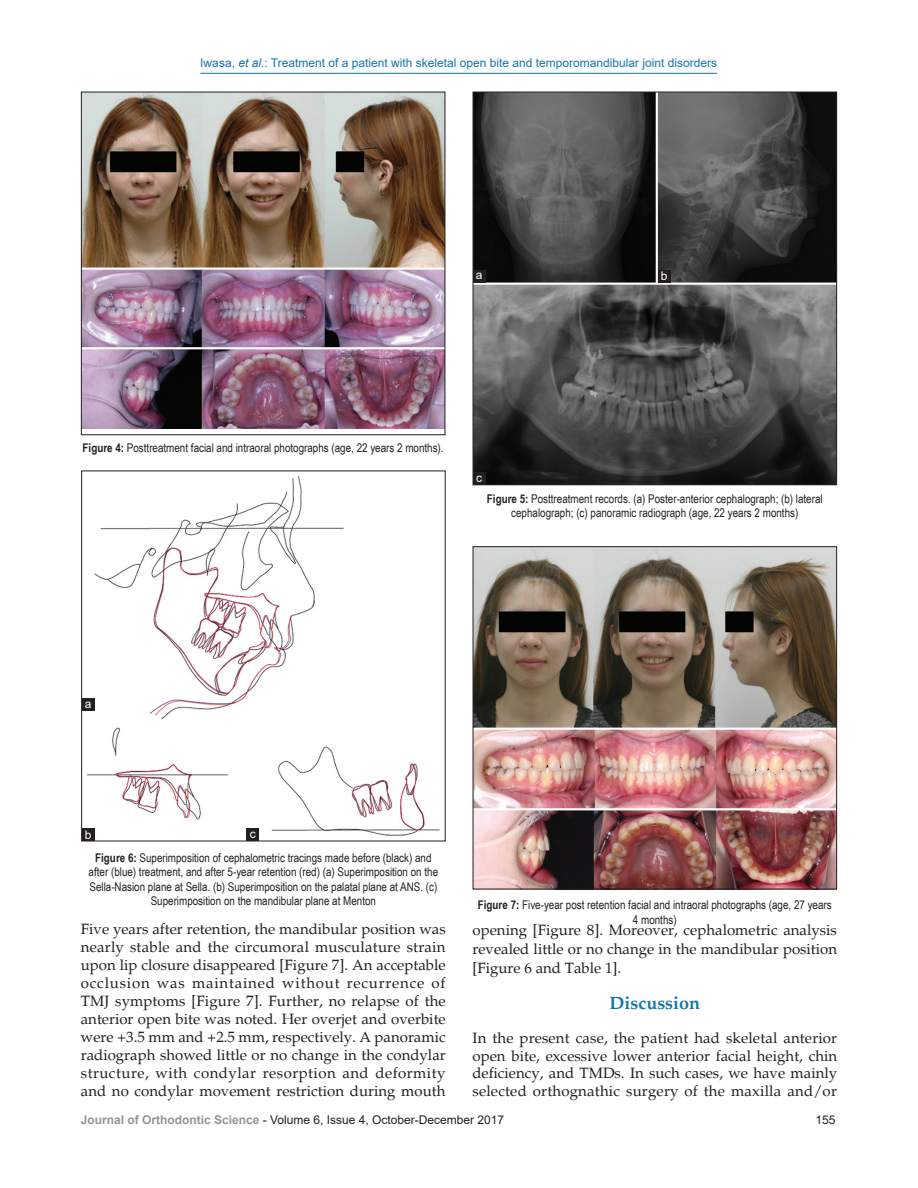
<style>
.page{position:relative;width:918px;height:1188px;background:#fff}
.page>*{position:absolute;margin:0;border:0;box-sizing:border-box;transform-origin:0 0}
.t1{font:700 18px "Palatino";color:#1476ab}
.t2{font:15px/18px "Palatino";color:#231f20;text-align:justify}
.t3{font:12px/14.4px "Arial Narrow";color:#231f20;text-align:center}
.t4{font:12px "Arial";color:#1476ab}
.t5{font:12px "Arial";color:#231f20}
.t6{font:12px "Arial";color:#fff}
.s1{font-style:italic}
.s2{font-weight:700}
.s3{font-weight:700;color:#939598}
</style>
<div class="page">
<hr style="left:200px;top:73px;width:517px;height:1px;background:#1476ab">
<img style="left:83px;top:94px;width:360px;height:335px">
<div style="left:81px;top:92px;width:364px;height:343px;border:1px solid #231f20"></div>
<img style="left:475px;top:94px;width:360px;height:389px">
<div style="left:473px;top:92px;width:364px;height:393px;border:1px solid #231f20"></div>
<div style="left:473px;top:472px;width:13px;height:13px;background:#231f20"></div>
<div style="left:658px;top:270px;width:12px;height:13px;background:#231f20"></div>
<div style="left:473px;top:270px;width:13px;height:13px;background:#231f20"></div>
<img style="left:475px;top:548px;width:360px;height:339px">
<div style="left:473px;top:546px;width:364px;height:343px;border:1px solid #231f20"></div>
<img style="left:86px;top:475px;width:354px;height:361px">
<div style="left:246px;top:828px;width:13px;height:13px;background:#231f20"></div>
<div style="left:82px;top:828px;width:13px;height:13px;background:#231f20"></div>
<div style="left:82px;top:698px;width:13px;height:13px;background:#231f20"></div>
<p class="t4" style="left:200px;top:55px;width:518px">Iwasa, <span class="s1">et al.</span>: Treatment of a patient with skeletal open bite and temporomandibular joint disorders</p>
<p class="t6" style="left:476px;top:267px;width:8px">a</p>
<p class="t6" style="left:661px;top:268px;width:8px">b</p>
<p class="t3" style="left:83px;top:441px;width:362px"><span class="s2">Figure 4:</span> Posttreatment facial and intraoral photographs (age, 22 years 2 months).</p>
<p class="t6" style="left:476px;top:469px;width:7px">c</p>
<p class="t3" style="left:487px;top:491px;width:337px"><span class="s2">Figure 5:</span> Posttreatment records. (a) Poster‑anterior cephalograph; (b) lateral cephalograph; (c) panoramic radiograph (age, 22 years 2 months)</p>
<p class="t6" style="left:85px;top:695px;width:8px">a</p>
<p class="t6" style="left:85px;top:827px;width:8px">b</p>
<p class="t6" style="left:250px;top:826px;width:7px">c</p>
<p class="t3" style="left:89px;top:850px;width:351px"><span class="s2">Figure 6:</span> Superimposition of cephalometric tracings made before (black) and after (blue) treatment, and after 5-year retention (red) (a) Superimposition on the Sella‑Nasion plane at Sella. (b) Superimposition on the palatal plane at ANS. (c)<br>Superimposition on the mandibular plane at Menton</p>
<p class="t3" style="left:478px;top:898px;width:355px"><span class="s2">Figure 7:</span> Five‑year post retention facial and intraoral photographs (age, 27 years<br>4 months)</p>
<p class="t2" style="left:81px;top:920px;width:366px">Five years after retention, the mandibular position was nearly stable and the circumoral musculature strain upon lip closure disappeared [Figure 7]. An acceptable occlusion was maintained without recurrence of TMJ symptoms [Figure 7]. Further, no relapse of the anterior open bite was noted. Her overjet and overbite were +3.5 mm and +2.5 mm, respectively. A panoramic radiograph showed little or no change in the condylar structure, with condylar resorption and deformity and no condylar movement restriction during mouth</p>
<p class="t2" style="left:472px;top:920px;width:366px;line-height:19.4px">opening [Figure 8]. Moreover, cephalometric analysis revealed little or no change in the mandibular position [Figure 6 and Table 1].</p>
<p class="t1" style="left:609px;top:992px;width:92px">Discussion</p>
<p class="t2" style="left:472px;top:1029px;width:366px">In the present case, the patient had skeletal anterior open bite, excessive lower anterior facial height, chin deficiency, and TMDs. In such cases, we have mainly selected orthognathic surgery of the maxilla and/or</p>
<p class="t5" style="left:81px;top:1111px;width:425px"><span class="s3">Journal of Orthodontic Science</span> ‑ Volume 6, Issue 4, October-December 2017</p>
<p class="t5" style="left:816px;top:1111px;width:22px">155</p>
</div>
